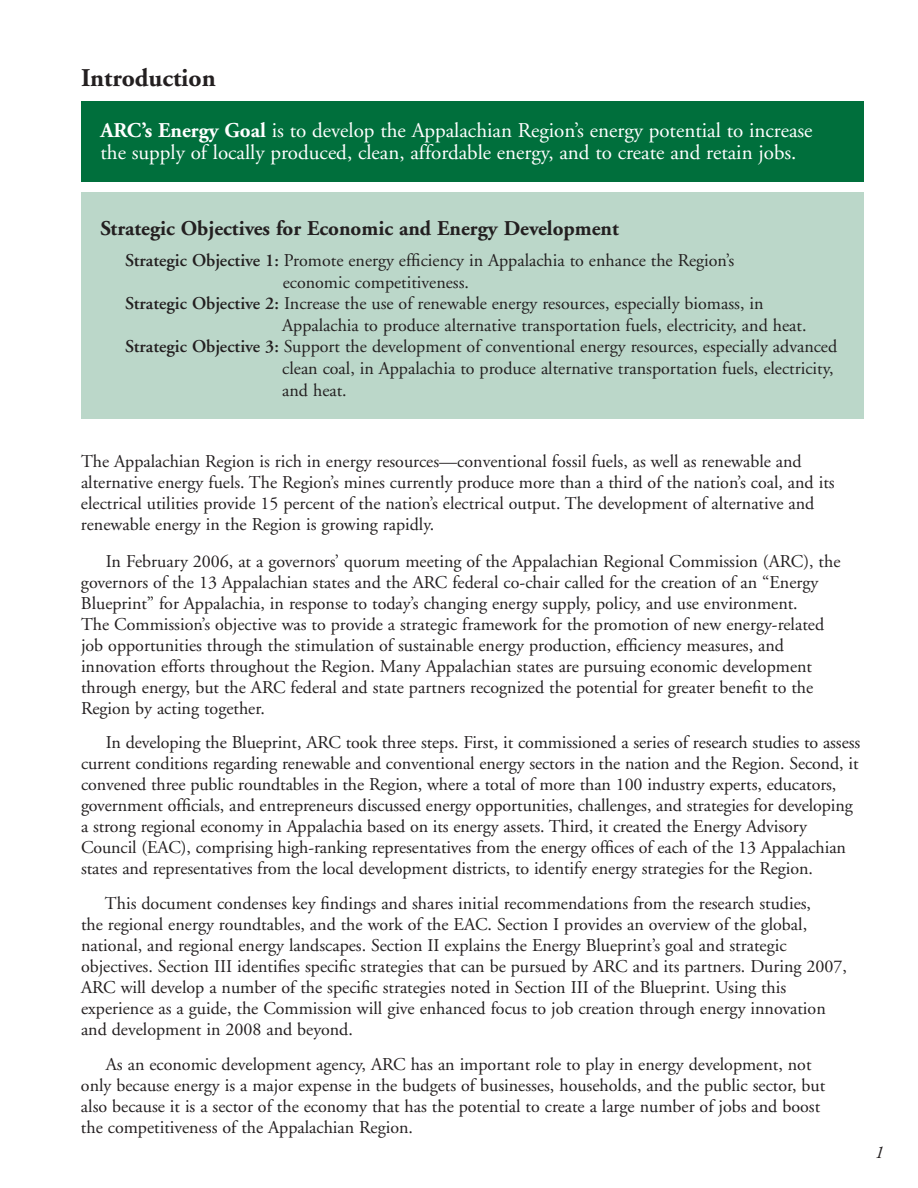
<style>
.page{position:relative;width:918px;height:1188px;background:#fff}
.page>*{position:absolute;margin:0;border:0;box-sizing:border-box;transform-origin:0 0}
.t1{font:700 25.5px "Adobe Garamond";color:#231f20}
.t2{font:21px/22.5px "Adobe Garamond";color:#fff}
.t3{font:700 21px "Adobe Garamond";color:#231f20}
.t4{font:18px/21px "Adobe Garamond";color:#231f20}
.t5{font:italic 18px "Adobe Garamond";color:#231f20}
.s1{font-weight:700}
.s2{font-weight:600}
</style>
<div class="page">
<div style="left:81px;top:101px;width:783px;height:81px;background:#006f3c"></div>
<div style="left:81px;top:192px;width:783px;height:226px;background:#bbd7c9"></div>
<h1 class="t1" style="left:81px;top:64px;width:136px">Introduction</h1>
<p class="t2" style="left:100px;top:119px;width:714px"><span class="s1">ARC’s Energy Goal</span> is to develop the Appalachian Region’s energy potential to increase the supply of locally produced, clean, affordable energy, and to create and retain jobs.</p>
<p class="t3" style="left:100px;top:217px;width:520px">Strategic Objectives for Economic and Energy Development</p>
<p class="t4" style="left:125px;top:250px;width:611px"><span class="s2">Strategic Objective 1:</span> Promote energy efficiency in Appalachia to enhance the Region’s</p>
<p class="t4" style="left:283px;top:272px;width:188px">economic competitiveness.</p>
<p class="t4" style="left:125px;top:294px;width:640px"><span class="s2">Strategic Objective 2:</span> Increase the use of renewable energy resources, especially biomass, in</p>
<p class="t4" style="left:282px;top:315px;width:526px">Appalachia to produce alternative transportation fuels, electricity, and heat.</p>
<p class="t4" style="left:125px;top:337px;width:714px"><span class="s2">Strategic Objective 3:</span> Support the development of conventional energy resources, especially advanced</p>
<p class="t4" style="left:282px;top:358px;width:553px">clean coal, in Appalachia to produce alternative transportation fuels, electricity,</p>
<p class="t4" style="left:282px;top:380px;width:66px">and heat.</p>
<p class="t4" style="left:81px;top:451px;width:755px">The Appalachian Region is rich in energy resources—conventional fossil fuels, as well as renewable and alternative energy fuels. The Region’s mines currently produce more than a third of the nation’s coal, and its electrical utilities provide 15 percent of the nation’s electrical output. The development of alternative and renewable energy in the Region is growing rapidly.</p>
<p class="t4" style="left:81px;top:551px;width:761px;text-indent:25px">In February 2006, at a governors’ quorum meeting of the Appalachian Regional Commission (ARC), the governors of the 13 Appalachian states and the ARC federal co-chair called for the creation of an “Energy Blueprint” for Appalachia, in response to today’s changing energy supply, policy, and use environment.<br>The Commission’s objective was to provide a strategic framework for the promotion of new energy-related job opportunities through the stimulation of sustainable energy production, efficiency measures, and innovation efforts throughout the Region. Many Appalachian states are pursuing economic development through energy, but the ARC federal and state partners recognized the potential for greater benefit to the Region by acting together.</p>
<p class="t4" style="left:81px;top:732px;width:781px;text-indent:25px">In developing the Blueprint, ARC took three steps. First, it commissioned a series of research studies to assess current conditions regarding renewable and conventional energy sectors in the nation and the Region. Second, it convened three public roundtables in the Region, where a total of more than 100 industry experts, educators, government officials, and entrepreneurs discussed energy opportunities, challenges, and strategies for developing a strong regional economy in Appalachia based on its energy assets. Third, it created the Energy Advisory Council (EAC), comprising high-ranking representatives from the energy offices of each of the 13 Appalachian states and representatives from the local development districts, to identify energy strategies for the Region.</p>
<p class="t4" style="left:81px;top:893px;width:767px;text-indent:24px">This document condenses key findings and shares initial recommendations from the research studies,<br>the regional energy roundtables, and the work of the EAC. Section I provides an overview of the global, national, and regional energy landscapes. Section II explains the Energy Blueprint’s goal and strategic objectives. Section III identifies specific strategies that can be pursued by ARC and its partners. During 2007, ARC will develop a number of the specific strategies noted in Section III of the Blueprint. Using this experience as a guide, the Commission will give enhanced focus to job creation through energy innovation and development in 2008 and beyond.</p>
<p class="t4" style="left:81px;top:1055px;width:746px;text-indent:25px">As an economic development agency, ARC has an important role to play in energy development, not only because energy is a major expense in the budgets of businesses, households, and the public sector, but also because it is a sector of the economy that has the potential to create a large number of jobs and boost the competitiveness of the Appalachian Region.</p>
<p class="t5" style="left:875px;top:1142px;width:10px">1</p>
</div>
